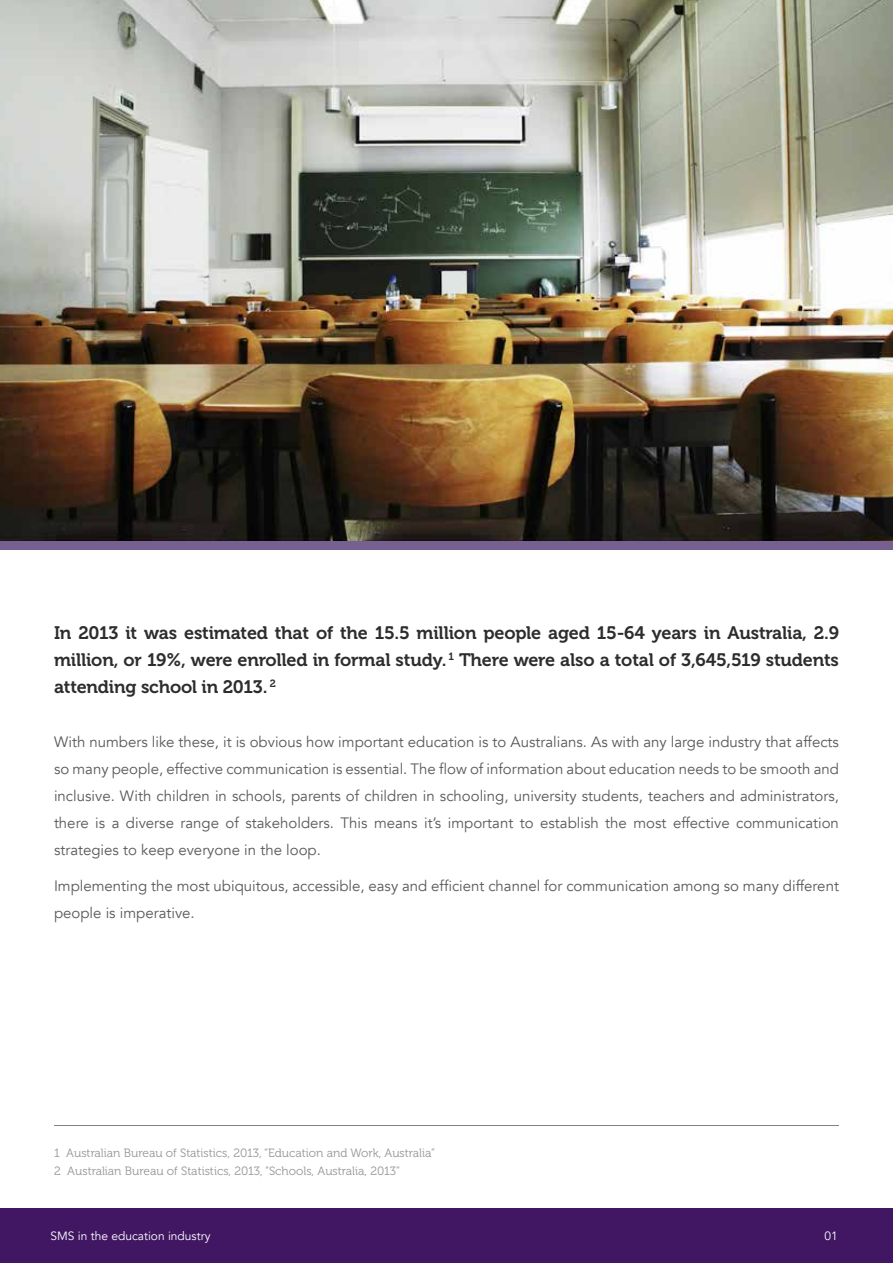
<style>
.page{position:relative;width:893px;height:1263px;background:#fff}
.page>*{position:absolute;margin:0;border:0;box-sizing:border-box;transform-origin:0 0}
.t1{font:18px/27px "Museo 700";letter-spacing:-.01em;color:#2e2c2c;text-align:justify}
.t2{font:15px/27px "Avenir";color:#58595b;text-align:justify}
.t3{font:12px/18px "Museo 300";color:#939598}
.t4{font:12px "Avenir";color:#fff}
</style>
<div class="page">
<div style="left:0;top:1209px;width:893px;height:54px;background:#411663"></div>
<img style="left:0;top:0;width:893px;height:540px">
<div style="left:0;top:541px;width:893px;height:8px;background:#765f91"></div>
<hr style="left:54px;top:1125px;width:785px;height:1px;background:#838384">
<p class="t1" style="left:54px;top:620px;width:786px">In 2013 it was estimated that of the 15.5 million people aged 15-64 years in Australia, 2.9 million, or 19%, were enrolled in formal study. <sup>1</sup> There were also a total of 3,645,519 students attending school in 2013. <sup>2</sup></p>
<p class="t2" style="left:54px;top:729px;width:786px">With numbers like these, it is obvious how important education is to Australians. As with any large industry that affects so many people, effective communication is essential. The flow of information about education needs to be smooth and inclusive. With children in schools, parents of children in schooling, university students, teachers and administrators, there is a diverse range of stakeholders. This means it’s important to establish the most effective communication strategies to keep everyone in the loop.</p>
<p class="t2" style="left:54px;top:873px;width:786px">Implementing the most ubiquitous, accessible, easy and efficient channel for communication among so many different people is imperative.</p>
<p class="t3" style="left:54px;top:1144px;width:383px">1 Australian Bureau of Statistics, 2013, “Education and Work, Australia”<br>2 Australian Bureau of Statistics, 2013, “Schools, Australia, 2013”</p>
<p class="t4" style="left:50px;top:1229px;width:162px">SMS in the education industry</p>
<p class="t4" style="left:824px;top:1229px;width:15px">01</p>
</div>
